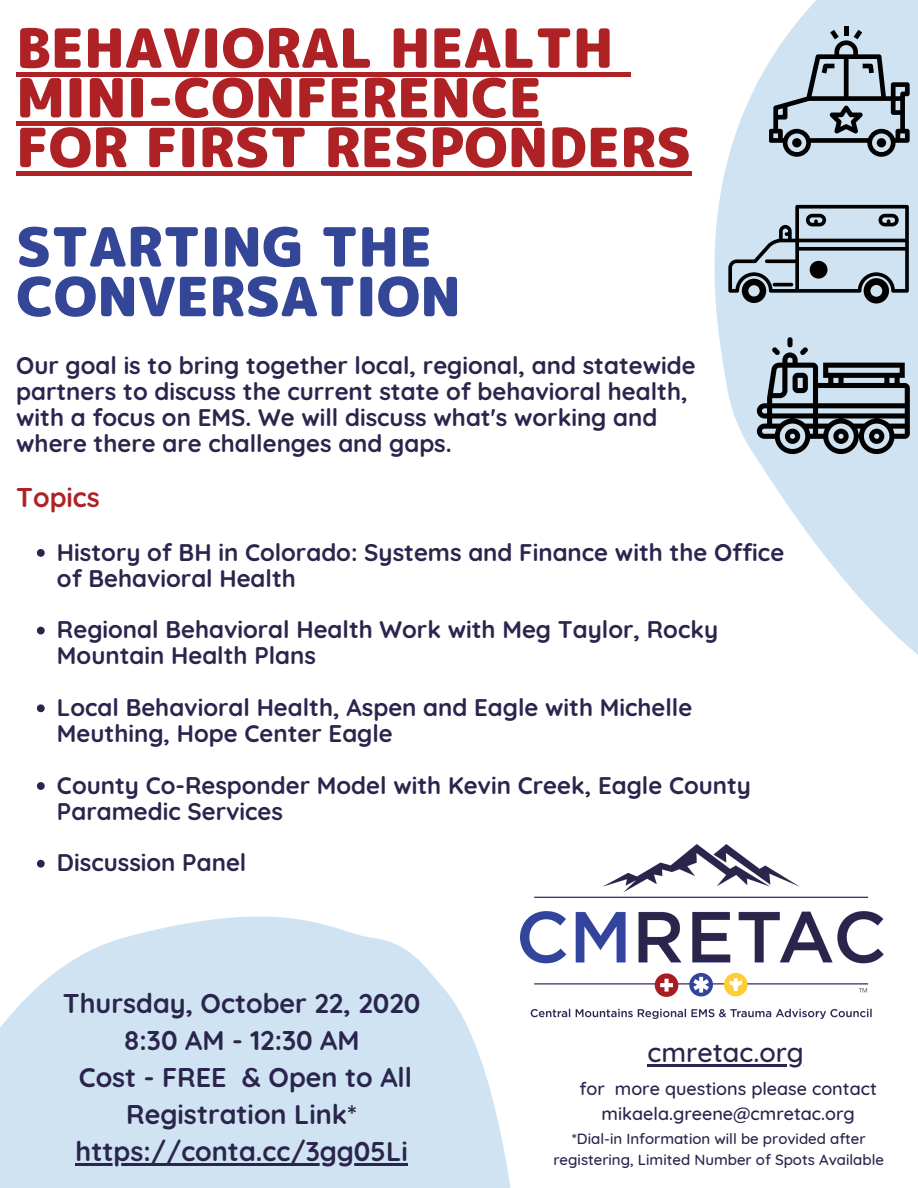
<style>
.page{position:relative;width:918px;height:1188px;background:#fff}
.page>*{position:absolute;margin:0;border:0;box-sizing:border-box;transform-origin:0 0}
.t1{font:54px/49.7px "rounded mplus 1 p black";color:#ae2125}
.t2{font:54px/49.7px "rounded mplus 1 p black";color:#344697}
.t3{font:700 27px/37.2px "Quicksand";color:#2b254d;text-align:center}
.t4{font:500 27px "Quicksand";color:#2b254d}
.t5{font:700 27px "Quicksand";color:#ae2125}
.t6{font:700 24px/26px "Quicksand";color:#2b254d}
.t7{font:500 18px/24.8px "Quicksand";color:#2b254d;text-align:center}
.t8{font:500 15px/20.2px "Quicksand";color:#2b254d;text-align:center}
</style>
<div class="page">
<svg style="left:495px;top:61px;width:423px;height:594px"></svg>
<svg style="left:0;top:916px;width:511px;height:272px;fill:#cfe3f2"></svg>
<svg style="left:37px;top:549px;width:8px;height:8px"></svg>
<svg style="left:37px;top:627px;width:8px;height:7px"></svg>
<svg style="left:37px;top:704px;width:8px;height:8px"></svg>
<svg style="left:37px;top:782px;width:8px;height:8px"></svg>
<svg style="left:37px;top:860px;width:8px;height:8px"></svg>
<hr style="left:16px;top:72px;width:597px;height:4px;background:#ae2125">
<hr style="left:613px;top:72px;width:18px;height:4px;background:#ae2125">
<hr style="left:16px;top:122px;width:526px;height:4px;background:#ae2125">
<div style="left:16px;top:171px;width:675px;height:5px;background:#ae2125"></div>
<img style="left:521px;top:844px;width:363px;height:175px">
<hr style="left:76px;top:1164px;width:332px;height:2px;background:#2b254d">
<div style="left:787px;top:337px;width:6px;height:10px;background:#000;border-radius:3px"></div>
<svg style="left:757px;top:347px;width:153px;height:107px;background:#76818a"></svg>
<svg style="left:770px;top:0;width:148px;height:182px;background:#b0bfcb"></svg>
<svg style="left:728px;top:205px;width:181px;height:99px;background:#9aa9b4"></svg>
<hr style="left:648px;top:1065px;width:156px;height:2px;background:#2b254d">
<h1 class="t1" style="left:16px;top:23px;width:677px">BEHAVIORAL HEALTH<br>MINI-CONFERENCE<br>FOR FIRST RESPONDERS</h1>
<h1 class="t2" style="left:16px;top:221px;width:446px">STARTING THE<br>CONVERSATION</h1>
<p class="t6" style="left:16px;top:352px;width:681px">Our goal is to bring together local, regional, and statewide partners to discuss the current state of behavioral health, with a focus on EMS. We will discuss what's working and where there are challenges and gaps.</p>
<p class="t5" style="left:16px;top:480px;width:85px">Topics</p>
<p class="t6" style="left:57px;top:539px;width:729px">History of BH in Colorado: Systems and Finance with the Office of Behavioral Health</p>
<p class="t6" style="left:57px;top:616px;width:663px">Regional Behavioral Health Work with Meg Taylor, Rocky<br>Mountain Health Plans</p>
<p class="t6" style="left:57px;top:694px;width:637px">Local Behavioral Health, Aspen and Eagle with Michelle<br>Meuthing, Hope Center Eagle</p>
<p class="t6" style="left:57px;top:772px;width:696px">County Co-Responder Model with Kevin Creek, Eagle County<br>Paramedic Services</p>
<p class="t6" style="left:57px;top:850px;width:191px">Discussion Panel</p>
<p class="t3" style="left:63px;top:984px;width:359px">Thursday, October 22, 2020<br>8:30 AM - 12:30 AM<br>Cost - FREE &amp; Open to All<br>Registration Link* https://conta.cc/3gg05Li</p>
<p class="t4" style="left:648px;top:1035px;width:158px">cmretac.org</p>
<p class="t7" style="left:580px;top:1076px;width:299px">for more questions please contact mikaela.greene@cmretac.org</p>
<p class="t8" style="left:553px;top:1129px;width:332px">*Dial-in Information will be provided after registering, Limited Number of Spots Available</p>
</div>
